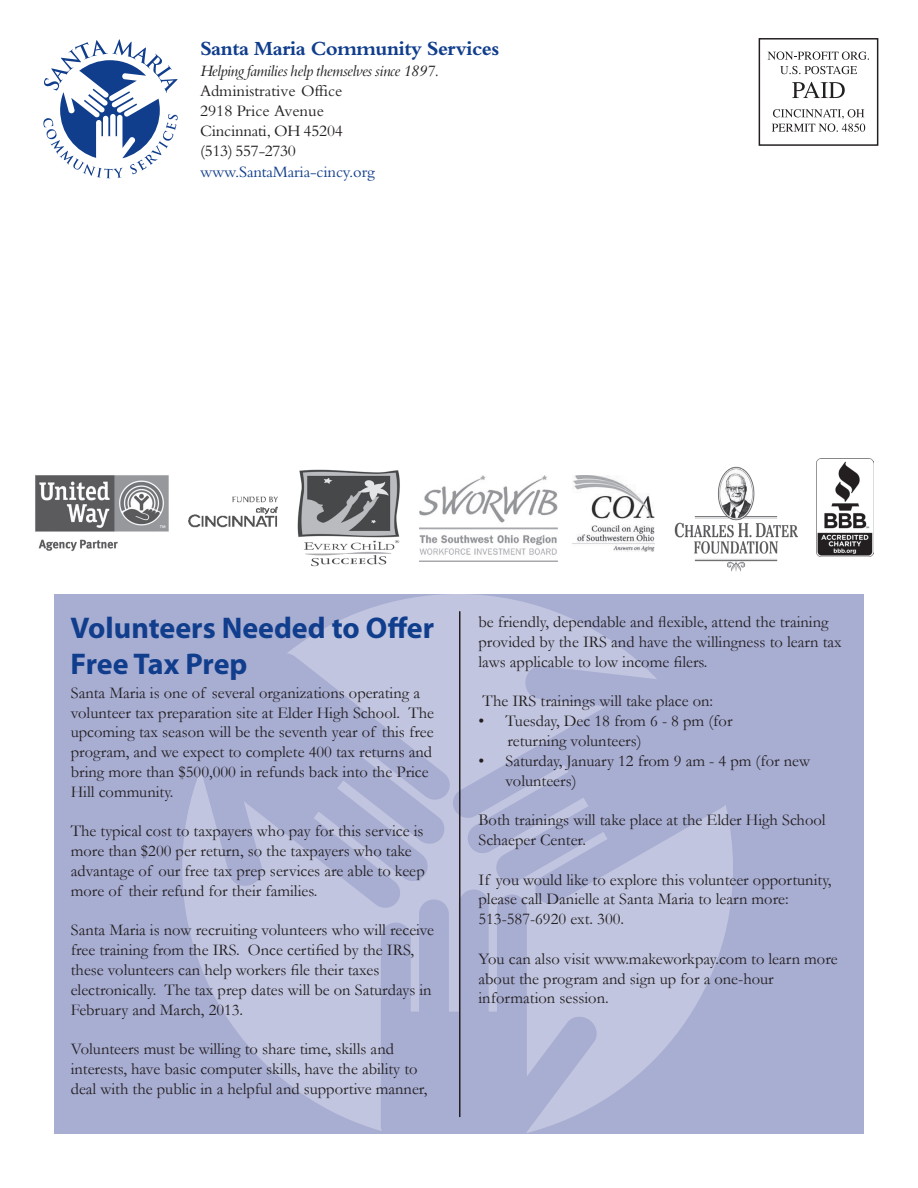
<style>
.page{position:relative;width:918px;height:1188px;background:#fff}
.page>*{position:absolute;margin:0;border:0;box-sizing:border-box;transform-origin:0 0}
.t1{font:700 30px/36px "Myriad Pro";color:#103d8c}
.t2{font:700 21px "Bembo";letter-spacing:-.02em;color:#103d8c}
.t3{font:16.5px/19.8px "Garamond";color:#231f20}
.t4{font:16.5px/19.8px "Bembo";color:#231f20}
.t5{font:italic 16.5px "Bembo";letter-spacing:-.025em;color:#231f20}
.t6{font:16.5px "Bembo";letter-spacing:-.01em;color:#103d8c}
</style>
<div class="page">
<div style="left:759px;top:38px;width:119px;height:108px;border:1px solid #231f20"></div>
<svg style="left:768px;top:52px;width:101px;height:8px"></svg>
<svg style="left:780px;top:66px;width:77px;height:8px"></svg>
<svg style="left:792px;top:82px;width:53px;height:16px"></svg>
<svg style="left:772px;top:109px;width:93px;height:23px"></svg>
<svg style="left:43px;top:39px;width:135px;height:139px"></svg>
<img style="left:817px;top:458px;width:57px;height:99px">
<img style="left:674px;top:466px;width:124px;height:106px">
<div style="left:54px;top:594px;width:405px;height:540px;background:#a8add2"></div>
<div style="left:459px;top:594px;width:405px;height:540px;background:#a8add2"></div>
<svg style="left:182px;top:594px;width:551px;height:539px"></svg>
<hr style="left:459px;top:611px;width:1px;height:506px;background:#231f20">
<img style="left:188px;top:496px;width:90px;height:32px">
<img style="left:420px;top:476px;width:137px;height:86px">
<img style="left:297px;top:469px;width:103px;height:98px">
<img style="left:573px;top:476px;width:81px;height:76px">
<img style="left:35px;top:475px;width:134px;height:77px">
<p class="t2" style="left:200px;top:37px;width:301px">Santa Maria Community Services</p>
<p class="t5" style="left:200px;top:62px;width:241px">Helping families help themselves since 1897.</p>
<p class="t4" style="left:200px;top:81px;width:144px">Administrative Office<br>2918 Price Avenue<br>Cincinnati, OH 45204 (513) 557-2730</p>
<p class="t6" style="left:200px;top:162px;width:176px">www.SantaMaria-cincy.org</p>
<h1 class="t1" style="left:70px;top:608px;width:365px">Volunteers Needed to Offer<br>Free Tax Prep</h1>
<p class="t3" style="left:478px;top:612px;width:365px">be friendly, dependable and flexible, attend the training provided by the IRS and have the willingness to learn tax laws applicable to low income filers.</p>
<p class="t3" style="left:483px;top:691px;width:232px">The IRS trainings will take place on:</p>
<p class="t3" style="left:507px;top:711px;width:227px;text-indent:-29px">• Tuesday, Dec 18 from 6 - 8 pm (for returning volunteers)</p>
<p class="t3" style="left:505px;top:750px;width:306px;text-indent:-27px">• Saturday, January 12 from 9 am - 4 pm (for new volunteers)</p>
<p class="t3" style="left:478px;top:810px;width:349px">Both trainings will take place at the Elder High School<br>Schaeper Center.</p>
<p class="t3" style="left:478px;top:869px;width:354px">If you would like to explore this volunteer opportunity, please call Danielle at Santa Maria to learn more:<br>513-587-6920 ext. 300.</p>
<p class="t3" style="left:478px;top:948px;width:361px">You can also visit www.makeworkpay.com to learn more about the program and sign up for a one-hour information session.</p>
<p class="t3" style="left:71px;top:682px;width:365px">Santa Maria is one of several organizations operating a volunteer tax preparation site at Elder High School. The upcoming tax season will be the seventh year of this free program, and we expect to complete 400 tax returns and bring more than $500,000 in refunds back into the Price Hill community.</p>
<p class="t3" style="left:71px;top:821px;width:355px">The typical cost to taxpayers who pay for this service is more than $200 per return, so the taxpayers who take advantage of our free tax prep services are able to keep more of their refund for their families.</p>
<p class="t3" style="left:71px;top:920px;width:365px">Santa Maria is now recruiting volunteers who will receive free training from the IRS. Once certified by the IRS, these volunteers can help workers file their taxes electronically. The tax prep dates will be on Saturdays in February and March, 2013.</p>
<p class="t3" style="left:71px;top:1039px;width:358px">Volunteers must be willing to share time, skills and interests, have basic computer skills, have the ability to deal with the public in a helpful and supportive manner,</p>
</div>
